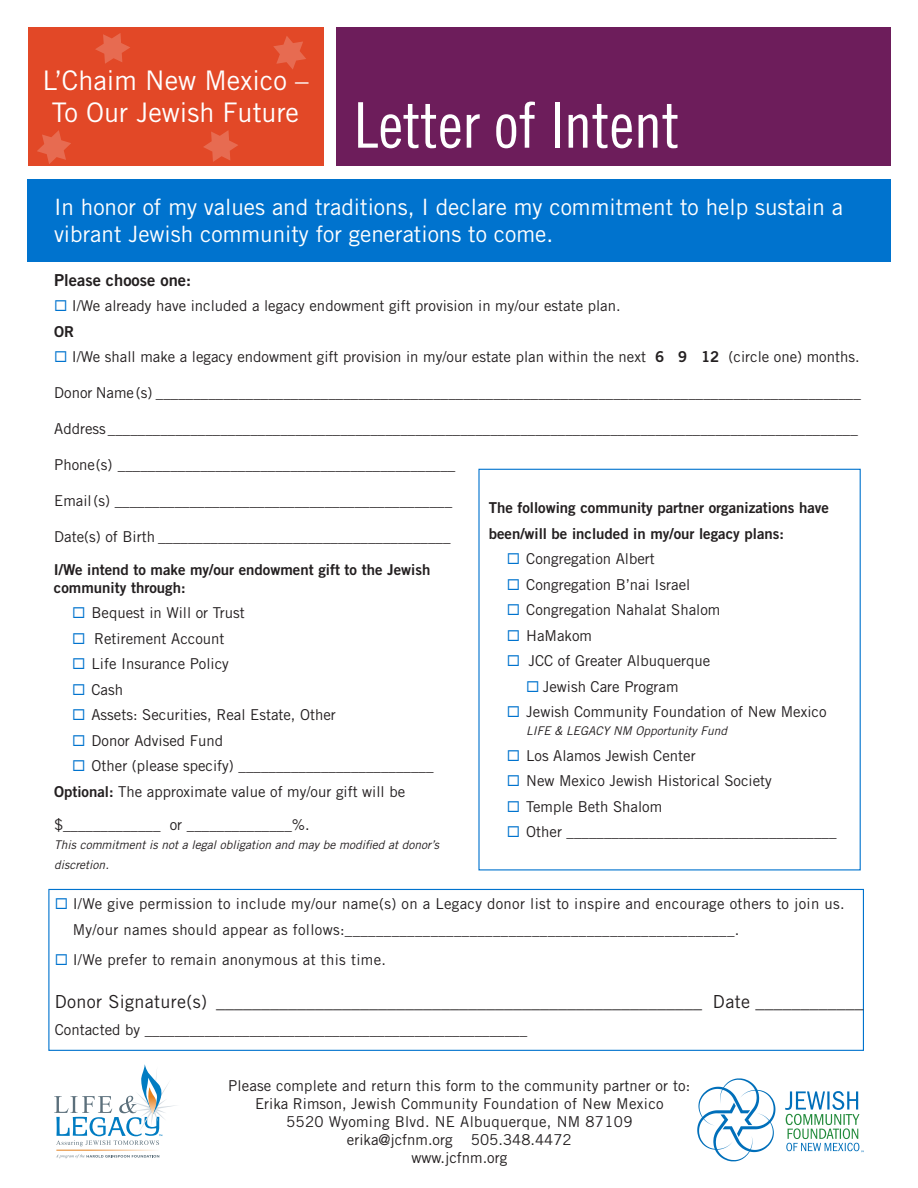
<style>
.page{position:relative;width:918px;height:1188px;background:#fff}
.page>*{position:absolute;margin:0;border:0;box-sizing:border-box;transform-origin:0 0}
.t1{font:63px "Trade Gothic LT Std Cn 18";color:#fff}
.t2{font:27px "Trade Gothic LT Std";color:#fff}
.t3{font:22.5px/27px "Trade Gothic LT Std";color:#fff}
.t4{font:18px "Trade Gothic LT Std";letter-spacing:.02em;color:#231f20}
.t5{font:16.5px "Trade Gothic LT Std Bd 2";color:#231f20}
.t6{font:15px "Trade Gothic LT Std";color:#231f20}
.t7{font:15px "Trade Gothic LT Std";letter-spacing:.02em;color:#231f20}
.t8{font:15px/18px "Trade Gothic LT Std Bd 2";color:#231f20}
.t9{font:italic 12px/19.5px "Trade Gothic LT Std";color:#231f20}
.s1{color:#0073ce}
.s2{font-family:"Trade Gothic LT Std Bd 2"}
</style>
<div class="page">
<div style="left:28px;top:27px;width:295px;height:139px;background:#e24827"></div>
<div style="left:27px;top:179px;width:864px;height:82px;background:#0073ce"></div>
<div style="left:48px;top:889px;width:816px;height:162px;border:1px solid #0073ce"></div>
<svg style="left:56px;top:1154px;width:103px;height:4px"></svg>
<svg style="left:54px;top:1064px;width:122px;height:82px"></svg>
<svg style="left:697px;top:1078px;width:78px;height:84px"></svg>
<svg style="left:785px;top:1091px;width:79px;height:61px"></svg>
<svg style="left:273px;top:36px;width:33px;height:33px"></svg>
<svg style="left:37px;top:130px;width:34px;height:34px"></svg>
<svg style="left:203px;top:130px;width:35px;height:32px"></svg>
<svg style="left:95px;top:33px;width:35px;height:31px"></svg>
<div style="left:337px;top:27px;width:554px;height:139px;background:#6d1d5b"></div>
<p class="t2" style="left:42px;top:64px;width:268px">L’Chaim New Mexico –</p>
<p class="t2" style="left:52px;top:96px;width:249px">To Our Jewish Future</p>
<p class="t1" style="left:354px;top:88px;width:327px">Letter of Intent</p>
<p class="t3" style="left:54px;top:193px;width:791px">In honor of my values and traditions, I declare my commitment to help sustain a vibrant Jewish community for generations to come.</p>
<p class="t5" style="left:54px;top:270px;width:139px">Please choose one:</p>
<p class="t6" style="left:54px;top:297px;width:568px"><span class="s1">◻</span> I/We already have included a legacy endowment gift provision in my/our estate plan.</p>
<p class="t8" style="left:54px;top:322px;width:22px">OR</p>
<p class="t6" style="left:54px;top:348px;width:807px"><span class="s1">◻</span> I/We shall make a legacy endowment gift provision in my/our estate plan within the next <span class="s2">6 9 12</span> (circle one) months.</p>
<p class="t6" style="left:54px;top:384px;width:808px">Donor Name(s) ______________________________________________________________________________________________</p>
<p class="t6" style="left:54px;top:420px;width:805px">Address____________________________________________________________________________________________________</p>
<p class="t6" style="left:54px;top:456px;width:403px">Phone(s) _____________________________________________</p>
<p class="t6" style="left:54px;top:492px;width:400px">Email(s) _____________________________________________</p>
<p class="t6" style="left:54px;top:528px;width:398px">Date(s) of Birth _______________________________________</p>
<p class="t8" style="left:489px;top:495px;width:342px;line-height:25.5px">The following community partner organizations have been/will be included in my/our legacy plans:</p>
<p class="t6" style="left:507px;top:550px;width:150px"><span class="s1">◻</span> Congregation Albert</p>
<p class="t6" style="left:507px;top:575px;width:185px"><span class="s1">◻</span> Congregation B’nai Israel</p>
<p class="t6" style="left:507px;top:601px;width:215px"><span class="s1">◻</span> Congregation Nahalat Shalom</p>
<p class="t6" style="left:507px;top:626px;width:87px"><span class="s1">◻</span> HaMakom</p>
<p class="t6" style="left:507px;top:652px;width:205px"><span class="s1">◻</span> JCC of Greater Albuquerque</p>
<p class="t6" style="left:526px;top:677px;width:154px"><span class="s1">◻</span> Jewish Care Program</p>
<p class="t6" style="left:507px;top:703px;width:321px"><span class="s1">◻</span> Jewish Community Foundation of New Mexico</p>
<p class="t9" style="left:526px;top:721px;width:203px">LIFE &amp; LEGACY NM Opportunity Fund</p>
<p class="t6" style="left:507px;top:746px;width:191px"><span class="s1">◻</span> Los Alamos Jewish Center</p>
<p class="t6" style="left:507px;top:772px;width:267px"><span class="s1">◻</span> New Mexico Jewish Historical Society</p>
<p class="t6" style="left:507px;top:797px;width:157px"><span class="s1">◻</span> Temple Beth Shalom</p>
<p class="t6" style="left:507px;top:823px;width:331px"><span class="s1">◻</span> Other ____________________________________</p>
<p class="t8" style="left:54px;top:560px;width:378px">I/We intend to make my/our endowment gift to the Jewish community through:</p>
<p class="t6" style="left:72px;top:604px;width:174px"><span class="s1">◻</span> Bequest in Will or Trust</p>
<p class="t6" style="left:72px;top:629px;width:154px"><span class="s1">◻</span> Retirement Account</p>
<p class="t6" style="left:72px;top:655px;width:158px"><span class="s1">◻</span> Life Insurance Policy</p>
<p class="t6" style="left:72px;top:680px;width:53px"><span class="s1">◻</span> Cash</p>
<p class="t6" style="left:72px;top:706px;width:265px"><span class="s1">◻</span> Assets: Securities, Real Estate, Other</p>
<p class="t6" style="left:72px;top:731px;width:153px"><span class="s1">◻</span> Donor Advised Fund</p>
<p class="t6" style="left:72px;top:757px;width:363px"><span class="s1">◻</span> Other (please specify) __________________________</p>
<p class="t6" style="left:54px;top:782px;width:353px"><span class="s2">Optional:</span> The approximate value of my/our gift will be</p>
<p class="t6" style="left:54px;top:815px;width:257px">$_____________ or ______________%.</p>
<p class="t9" style="left:54px;top:836px;width:387px">This commitment is not a legal obligation and may be modified at donor’s discretion.</p>
<p class="t7" style="left:55px;top:895px;width:792px"><span class="s1">◻</span> I/We give permission to include my/our name(s) on a Legacy donor list to inspire and encourage others to join us.</p>
<p class="t7" style="left:73px;top:920px;width:668px">My/our names should appear as follows:__________________________________________________.</p>
<p class="t7" style="left:55px;top:950px;width:333px"><span class="s1">◻</span> I/We prefer to remain anonymous at this time.</p>
<p class="t4" style="left:55px;top:991px;width:810px">Donor Signature(s) ______________________________________________________ Date ____________</p>
<p class="t6" style="left:55px;top:1021px;width:474px">Contacted by ___________________________________________________</p>
<p class="t6" style="left:228px;top:1076px;width:464px">Please complete and return this form to the community partner or to:</p>
<p class="t7" style="left:255px;top:1094px;width:410px">Erika Rimson, Jewish Community Foundation of New Mexico</p>
<p class="t7" style="left:286px;top:1112px;width:348px">5520 Wyoming Blvd. NE Albuquerque, NM 87109</p>
<p class="t6" style="left:347px;top:1130px;width:226px">erika@jcfnm.org 505.348.4472</p>
<p class="t6" style="left:411px;top:1148px;width:97px">www.jcfnm.org</p>
</div>
